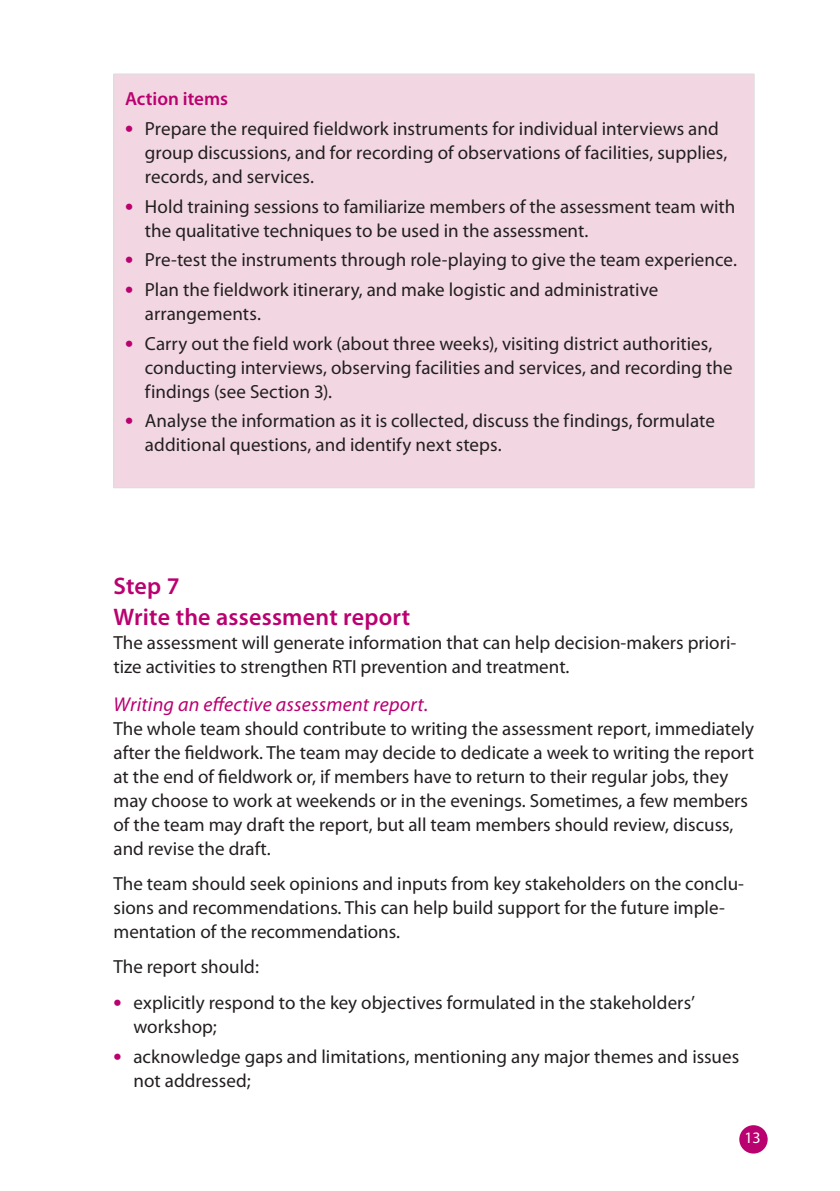
<style>
.page{position:relative;width:840px;height:1191px;background:#fff}
.page>*{position:absolute;margin:0;border:0;box-sizing:border-box;transform-origin:0 0}
.t1{font:600 24px/31.6px "Myriad Pro";letter-spacing:.01em;color:#ba0170}
.t2{font:italic 20px "Myriad Pro";letter-spacing:.01em;color:#ba0170}
.t3{font:19px/24px "Myriad Pro";color:#231f20}
.t4{font:600 19px "Myriad Pro";color:#ba0170}
.t5{font:16px "Myriad Pro";color:#fff}
.s1{font-weight:700;font-size:24px;color:#ba0170}
</style>
<div class="page">
<div style="left:738px;top:1125px;width:29px;height:28px;background:#ba0170;border-radius:50%"></div>
<div style="left:114px;top:74px;width:639px;height:414px;background:#f2d7e2"></div>
<hr style="left:113px;top:74px;width:1px;height:413px;background:#dcdddf">
<hr style="left:113px;top:74px;width:641px;height:1px;background:#dcdddf">
<hr style="left:753px;top:74px;width:1px;height:413px;background:#dcdddf">
<hr style="left:113px;top:487px;width:641px;height:1px;background:#dcdddf">
<p class="t4" style="left:125px;top:87px;width:104px">Action items</p>
<p class="t3" style="left:145px;top:116px;width:583px;text-indent:-20px"><span class="s1">•</span> Prepare the required fieldwork instruments for individual interviews and group discussions, and for recording of observations of facilities, supplies, records, and services.</p>
<p class="t3" style="left:145px;top:194px;width:591px;text-indent:-20px"><span class="s1">•</span> Hold training sessions to familiarize members of the assessment team with the qualitative techniques to be used in the assessment.</p>
<p class="t3" style="left:125px;top:248px;width:613px"><span class="s1">•</span> Pre-test the instruments through role-playing to give the team experience.</p>
<p class="t3" style="left:145px;top:277px;width:514px;text-indent:-20px"><span class="s1">•</span> Plan the fieldwork itinerary, and make logistic and administrative arrangements.</p>
<p class="t3" style="left:145px;top:331px;width:588px;text-indent:-20px"><span class="s1">•</span> Carry out the field work (about three weeks), visiting district authorities, conducting interviews, observing facilities and services, and recording the findings (see Section 3).</p>
<p class="t3" style="left:145px;top:409px;width:571px;text-indent:-20px"><span class="s1">•</span> Analyse the information as it is collected, discuss the findings, formulate additional questions, and identify next steps.</p>
<p class="t1" style="left:113px;top:569px;width:298px">Step 7<br>Write the assessment report</p>
<p class="t3" style="left:113px;top:630px;width:624px">The assessment will generate information that can help decision-makers priori&shy;tize activities to strengthen RTI prevention and treatment.</p>
<p class="t2" style="left:113px;top:691px;width:316px">Writing an effective assessment report.</p>
<p class="t3" style="left:113px;top:716px;width:641px">The whole team should contribute to writing the assessment report, immediately after the fieldwork. The team may decide to dedicate a week to writing the report at the end of fieldwork or, if members have to return to their regular jobs, they may choose to work at weekends or in the evenings. Sometimes, a few members of the team may draft the report, but all team members should review, discuss, and revise the draft.</p>
<p class="t3" style="left:113px;top:871px;width:631px">The team should seek opinions and inputs from key stakeholders on the conclu&shy;sions and recommendations. This can help build support for the future imple&shy;mentation of the recommendations.</p>
<p class="t3" style="left:113px;top:954px;width:147px">The report should:</p>
<p class="t3" style="left:133px;top:990px;width:563px;text-indent:-20px"><span class="s1">•</span> explicitly respond to the key objectives formulated in the stakeholders’ workshop;</p>
<p class="t3" style="left:133px;top:1043px;width:607px;text-indent:-20px"><span class="s1">•</span> acknowledge gaps and limitations, mentioning any major themes and issues not addressed;</p>
<p class="t5" style="left:744px;top:1127px;width:18px">13</p>
</div>
